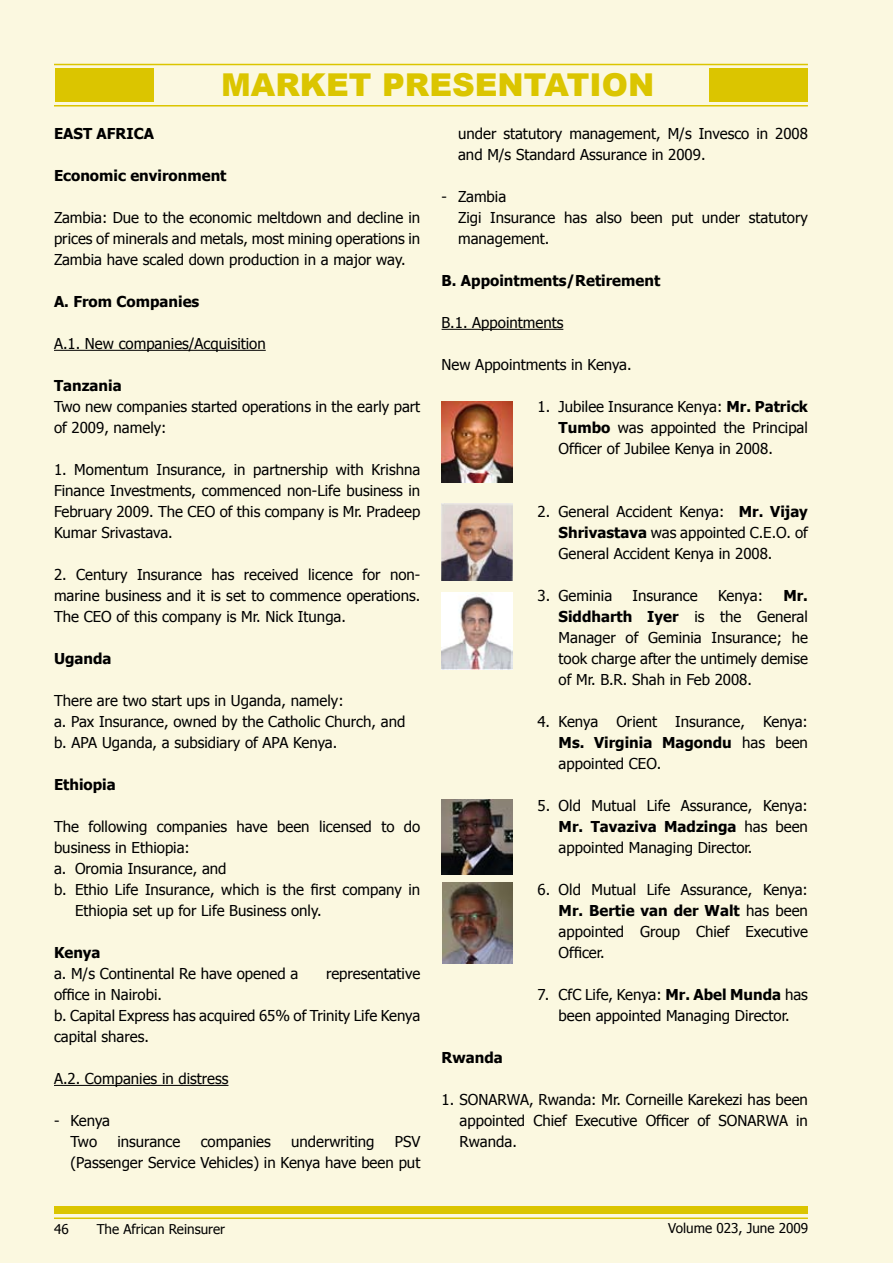
<style>
.page{position:relative;width:893px;height:1263px;background:#fbf8e0}
.page>*{position:absolute;margin:0;border:0;box-sizing:border-box;transform-origin:0 0}
.t1{font:900 31.5px "Arial";color:#dbc500}
.t2{font:15px/21px "Tahoma";color:#000;text-align:justify}
.t3{font:700 15px "Tahoma";color:#000}
.t4{font:13.5px "Tahoma";color:#000}
.s1{font-weight:700}
</style>
<div class="page">
<div style="left:54px;top:1207px;width:754px;height:7px;background:#dbc500"></div>
<hr style="left:54px;top:1217px;width:754px;height:2px;background:#dbc500">
<hr style="left:54px;top:350px;width:212px;height:1px;background:#000">
<hr style="left:54px;top:1085px;width:174px;height:1px;background:#000">
<hr style="left:442px;top:329px;width:121px;height:1px;background:#000">
<hr style="left:54px;top:105px;width:754px;height:1px;background:#dbc500">
<hr style="left:54px;top:64px;width:754px;height:1px;background:#dbc500">
<div style="left:55px;top:68px;width:99px;height:34px;background:#dbc500"></div>
<div style="left:709px;top:68px;width:99px;height:34px;background:#dbc500"></div>
<img style="left:442px;top:402px;width:70px;height:81px">
<img style="left:442px;top:503px;width:70px;height:78px">
<img style="left:442px;top:592px;width:70px;height:77px">
<img style="left:442px;top:799px;width:70px;height:75px">
<img style="left:442px;top:883px;width:70px;height:80px">
<h1 class="t1" style="left:221px;top:67px;width:435px">MARKET PRESENTATION</h1>
<p class="t3" style="left:54px;top:124px;width:101px">EAST AFRICA</p>
<p class="t3" style="left:54px;top:166px;width:174px">Economic environment</p>
<p class="t2" style="left:54px;top:207px;width:368px">Zambia: Due to the economic meltdown and decline in prices of minerals and metals, most mining operations in Zambia have scaled down production in a major way.</p>
<p class="t3" style="left:54px;top:292px;width:147px">A. From Companies</p>
<p class="t2" style="left:54px;top:333px;width:213px">A.1 . New companies/Acquisition</p>
<p class="t3" style="left:54px;top:376px;width:69px">Tanzania</p>
<p class="t2" style="left:54px;top:396px;width:368px">Two new companies started operations in the early part of 2009, namely:</p>
<p class="t2" style="left:54px;top:459px;width:368px">1 . Momentum Insurance, in partnership with Krishna Finance Investments, commenced non-Life business in February 2009. The CEO of this company is Mr. Pradeep Kumar Srivastava.</p>
<p class="t2" style="left:54px;top:564px;width:368px">2. Century Insurance has received licence for non&shy;marine business and it is set to commence operations.<br>The CEO of this company is Mr. Nick Itunga.</p>
<p class="t3" style="left:54px;top:649px;width:59px">Uganda</p>
<p class="t2" style="left:54px;top:690px;width:353px;text-align:left">There are two start ups in Uganda, namely:<br>a. Pax Insurance, owned by the Catholic Church, and b. APA Uganda, a subsidiary of APA Kenya.</p>
<p class="t3" style="left:54px;top:775px;width:63px">Ethiopia</p>
<p class="t2" style="left:54px;top:816px;width:368px">The following companies have been licensed to do</p>
<p class="t2" style="left:54px;top:837px;width:137px">business in Ethiopia:</p>
<p class="t2" style="left:54px;top:858px;width:174px">a. Oromia Insurance, and</p>
<p class="t2" style="left:54px;top:879px;width:368px">b. Ethio Life Insurance, which is the first company in</p>
<p class="t2" style="left:75px;top:900px;width:248px">Ethiopia set up for Life Business only.</p>
<p class="t3" style="left:54px;top:943px;width:48px">Kenya</p>
<p class="t2" style="left:54px;top:963px;width:246px">a. M/s Continental Re have opened a</p>
<p class="t2" style="left:326px;top:963px;width:96px">representative</p>
<p class="t2" style="left:54px;top:984px;width:368px;text-align:left">office in Nairobi.<br>b. Capital Express has acquired 65% of Trinity Life Kenya capital shares.</p>
<p class="t2" style="left:54px;top:1068px;width:176px">A.2. Companies in distress</p>
<p class="t2" style="left:54px;top:1110px;width:58px;text-align:center">- Kenya<br>Two</p>
<p class="t2" style="left:117px;top:1131px;width:65px">insurance</p>
<p class="t2" style="left:201px;top:1131px;width:72px">companies</p>
<p class="t2" style="left:291px;top:1131px;width:85px">underwriting</p>
<p class="t2" style="left:70px;top:1131px;width:351px;text-align:right">PSV<br>(Passenger Service Vehicles) in Kenya have been put</p>
<p class="t2" style="left:458px;top:123px;width:351px">under statutory management, M/s Invesco in 2008 and M/s Standard Assurance in 2009.</p>
<p class="t2" style="left:458px;top:186px;width:351px;text-align:left;text-indent:-16px">- Zambia<br>Zigi Insurance has also been put under statutory management.</p>
<p class="t3" style="left:442px;top:271px;width:220px">B. Appointments/Retirement</p>
<p class="t2" style="left:442px;top:312px;width:123px">B.1 . Appointments</p>
<p class="t2" style="left:442px;top:354px;width:192px">New Appointments in Kenya.</p>
<p class="t2" style="left:559px;top:396px;width:251px;text-indent:-21px">1 . Jubilee Insurance Kenya: <span class="s1">Mr. Patrick Tumbo</span> was appointed the Principal Officer of Jubilee Kenya in 2008.</p>
<p class="t2" style="left:559px;top:501px;width:251px;text-indent:-21px">2. General Accident Kenya: <span class="s1">Mr. Vijay Shrivastava</span> was appointed C.E.O. of General Accident Kenya in 2008.</p>
<p class="t2" style="left:538px;top:585px;width:76px">3. Geminia</p>
<p class="t2" style="left:633px;top:585px;width:67px">Insurance</p>
<p class="t2" style="left:718px;top:585px;width:46px">Kenya:</p>
<p class="t2" style="left:559px;top:585px;width:251px;text-indent:225px"><span class="s1">Mr.<br>Siddharth Iyer</span> is the General Manager of Geminia Insurance; he took charge after the untimely demise of Mr. B.R. Shah in Feb 2008.</p>
<p class="t2" style="left:559px;top:711px;width:251px;text-indent:-21px">4. Kenya Orient Insurance, Kenya:<br><span class="s1">Ms. Virginia Magondu</span> has been appointed CEO.</p>
<p class="t2" style="left:559px;top:795px;width:251px;text-indent:-21px">5. Old Mutual Life Assurance, Kenya:<br><span class="s1">Mr. Tavaziva Madzinga</span> has been appointed Managing Director.</p>
<p class="t2" style="left:559px;top:879px;width:251px;text-indent:-21px">6. Old Mutual Life Assurance, Kenya:<br><span class="s1">Mr. Bertie van der Walt</span> has been appointed Group Chief Executive Officer.</p>
<p class="t2" style="left:538px;top:984px;width:272px;text-align:center">7. CfC Life, Kenya: <span class="s1">Mr. Abel Munda</span> has been appointed Managing Director.</p>
<p class="t3" style="left:442px;top:1048px;width:63px">Rwanda</p>
<p class="t2" style="left:460px;top:1089px;width:350px;text-indent:-18px">1 . SONARWA, Rwanda: Mr. Corneille Karekezi has been appointed Chief Executive Officer of SONARWA in Rwanda.</p>
<p class="t4" style="left:54px;top:1220px;width:16px">46</p>
<p class="t4" style="left:97px;top:1220px;width:130px">The African Reinsurer</p>
<p class="t4" style="left:668px;top:1219px;width:141px">Volume 023, June 2009</p>
</div>
